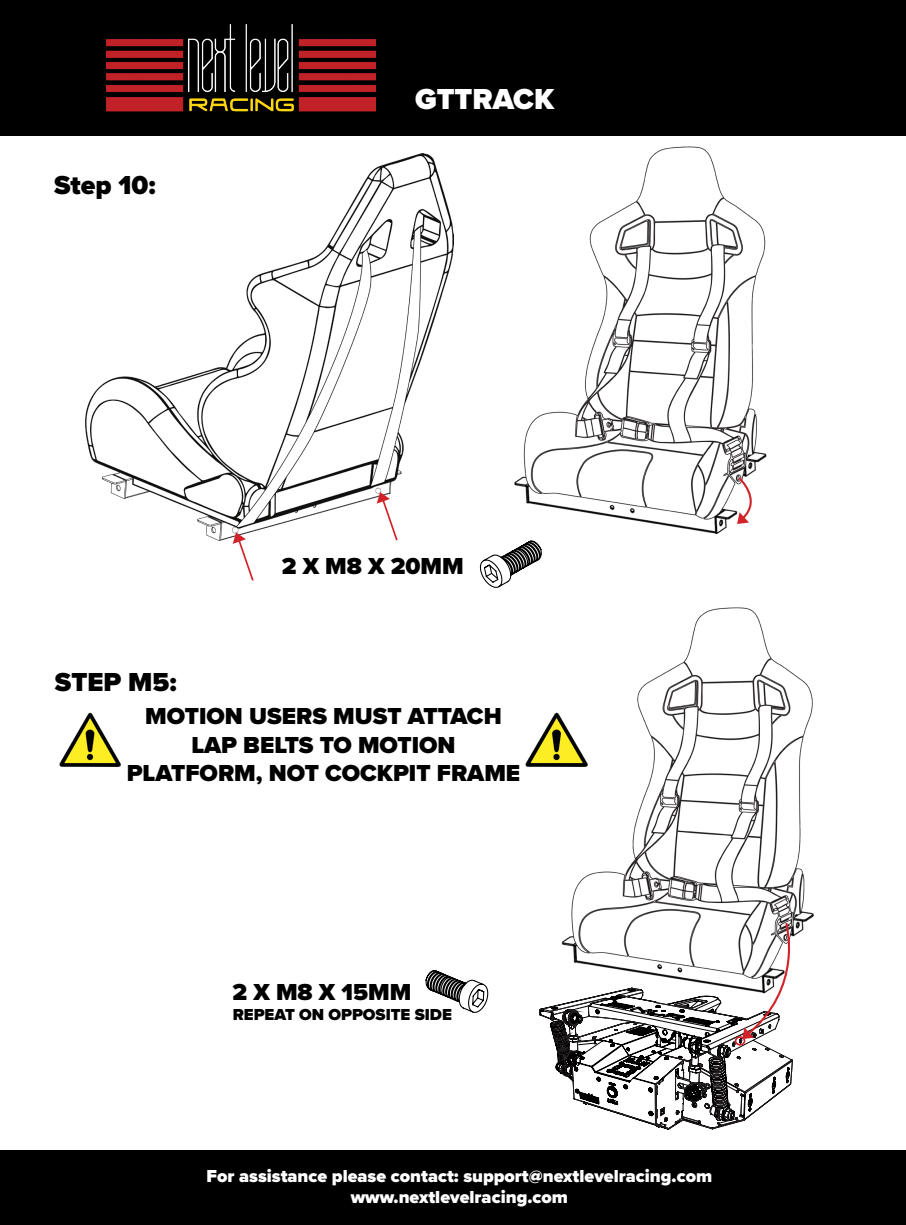
<style>
.page{position:relative;width:906px;height:1225px;background:#fff}
.page>*{position:absolute;margin:0;border:0;box-sizing:border-box;transform-origin:0 0}
.t1{font:900 30px "Proxima Nova";color:#fff}
.t2{font:900 27px "Proxima Nova";color:#000}
.t3{font:900 24px/28.8px "Proxima Nova";color:#000;text-align:center}
.t4{font:900 18px/21.6px "Proxima Nova";color:#fff;text-align:center}
.t5{font:900 16.5px "Proxima Nova";color:#000}
</style>
<div class="page">
<div style="left:0;top:0;width:906px;height:136px;background:#000"></div>
<img style="left:106px;top:24px;width:269px;height:88px">
<div style="left:0;top:1149px;width:906px;height:76px;background:#000"></div>
<img style="left:85px;top:153px;width:357px;height:387px">
<svg style="left:230px;top:530px;width:25px;height:51px"></svg>
<svg style="left:374px;top:490px;width:25px;height:51px"></svg>
<img style="left:442px;top:146px;width:325px;height:389px">
<svg style="left:735px;top:476px;width:27px;height:50px"></svg>
<img style="left:571px;top:607px;width:243px;height:315px">
<svg style="left:539px;top:921px;width:266px;height:209px"></svg>
<div style="left:734px;top:1036px;width:11px;height:9px;border:2px solid #d2232a;border-radius:50%"></div>
<svg style="left:479px;top:540px;width:63px;height:48px"></svg>
<svg style="left:425px;top:970px;width:64px;height:43px"></svg>
<img style="left:59px;top:712px;width:62px;height:55px">
<img style="left:525px;top:712px;width:67px;height:55px">
<p class="t2" style="left:54px;top:165px;width:103px">Step 10:</p>
<p class="t1" style="left:415px;top:76px;width:140px">GTTRACK</p>
<p class="t2" style="left:55px;top:662px;width:123px">STEP M5:</p>
<p class="t3" style="left:282px;top:552px;width:183px">2 X M8 X 20MM</p>
<p class="t3" style="left:127px;top:701px;width:395px">MOTION USERS MUST ATTACH<br>LAP BELTS TO MOTION<br>PLATFORM, NOT COCKPIT FRAME</p>
<p class="t3" style="left:233px;top:978px;width:180px">2 X M8 X 15MM</p>
<p class="t5" style="left:233px;top:1002px;width:221px">REPEAT ON OPPOSITE SIDE</p>
<p class="t4" style="left:206px;top:1164px;width:507px">For assistance please contact: support@nextlevelracing.com www.nextlevelracing.com</p>
</div>
